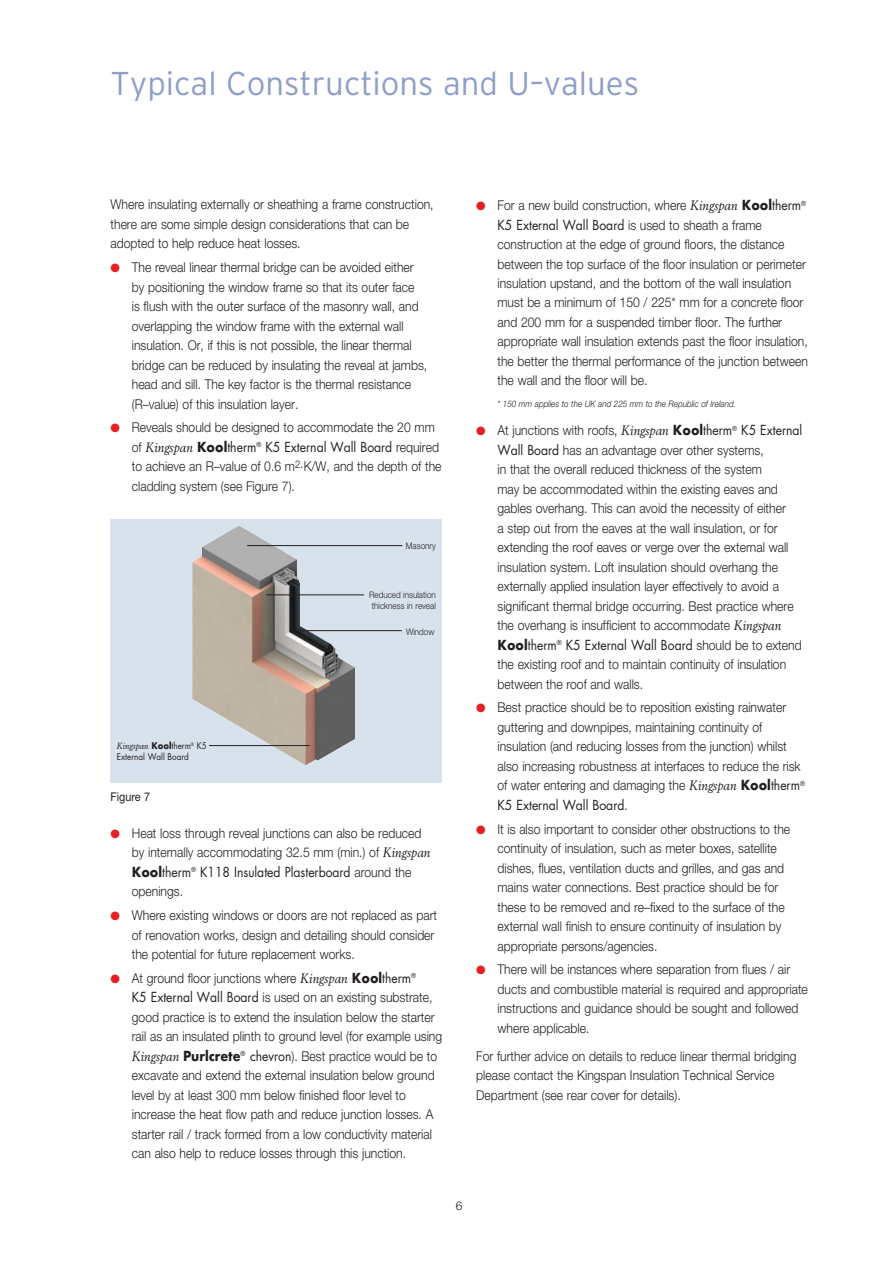
<style>
.page{position:relative;width:893px;height:1263px;background:#fff}
.page>*{position:absolute;margin:0;border:0;box-sizing:border-box;transform-origin:0 0}
.t1{font:300 33px "Interstate";color:#8e9ec8}
.t2{font:300 13.5px/19.5px "Helvetica Neue";color:#231f20;scale:.9 1}
.t3{font:13.5px "Futura";color:#231f20;scale:.9 1}
.t4{font:12px "Helvetica Neue";color:#231f20;scale:.9 1}
.t5{font:300 12px "Helvetica Neue";color:#231f20}
.t6{font:italic 300 9px "Helvetica Neue";color:#231f20;scale:.9 1}
.t7{font:300 9px/10.5px "Helvetica Neue";color:#231f20;scale:.9 1}
.t8{font:italic 9px "Berling";color:#231f20;scale:.9 1}
.t9{font:9px "Futura";color:#231f20;scale:.9 1}
.s1{color:#e41f25}
.s2{font-family:"Helvetica Neue";font-weight:300}
.s3{font-family:"Berling";font-style:italic}
.s4{font-weight:700}
.s5{font-family:"Futura";font-weight:700;font-style:normal}
.s6{font-family:"Futura";font-style:normal}
.s7{font-family:"Berling";font-weight:400;font-style:italic}
.s8{font-family:"Futura";font-weight:700}
.s9{font-family:"Futura";font-weight:400}
</style>
<div class="page">
<svg style="left:111px;top:519px;width:331px;height:264px;background:#c8ced5"></svg>
<img style="left:192px;top:525px;width:49px;height:203px">
<hr style="left:209px;top:745px;width:101px;height:1px;background:#231f20">
<hr style="left:266px;top:595px;width:98px;height:1px;background:#231f20">
<hr style="left:247px;top:545px;width:155px;height:1px;background:#231f20">
<hr style="left:300px;top:630px;width:102px;height:1px;background:#231f20">
<h1 class="t1" style="left:111px;top:65px;width:530px">Typical Constructions and U–values</h1>
<p class="t2" style="left:111px;top:195px;width:360px">Where insulating externally or sheathing a frame construction, there are some simple design considerations that can be adopted to help reduce heat losses.</p>
<p class="t2" style="left:132px;top:257px;width:330px;text-indent:-21px"><span class="s1">●</span> The reveal linear thermal bridge can be avoided either by positioning the window frame so that its outer face<br>is flush with the outer surface of the masonry wall, and overlapping the window frame with the external wall insulation. Or, if this is not possible, the linear thermal bridge can be reduced by insulating the reveal at jambs, head and sill. The key factor is the thermal resistance (R–value) of this insulation layer.</p>
<p class="t2" style="left:111px;top:418px;width:362px"><span class="s1">●</span> Reveals should be designed to accommodate the 20 mm</p>
<p class="t3" style="left:132px;top:438px;width:343px"><span class="s2">of</span> <span class="s3">Kingspan</span> <span class="s4">Kool</span>therm<sup>®</sup> K5 External Wall Board <span class="s2">required</span></p>
<p class="t2" style="left:132px;top:457px;width:346px">to achieve an R–value of 0.6 m<sup>2</sup>.K/W, and the depth of the cladding system (see Figure 7).</p>
<p class="t7" style="left:406px;top:541px;width:35px">Masonry</p>
<p class="t7" style="left:369px;top:590px;width:76px">Reduced insulation thickness in reveal</p>
<p class="t8" style="left:117px;top:741px;width:101px">Kingspan <span class="s5">Kool</span><span class="s6">therm</span><sup>®</sup> <span class="s6">K5</span></p>
<p class="t9" style="left:117px;top:750px;width:81px">External Wall Board</p>
<p class="t4" style="left:111px;top:789px;width:45px">Figure 7</p>
<p class="t7" style="left:406px;top:626px;width:33px">Window</p>
<p class="t2" style="left:132px;top:823px;width:333px;text-indent:-21px"><span class="s1">●</span> Heat loss through reveal junctions can also be reduced by internally accommodating 32.5 mm (min.) of <span class="s7">Kingspan</span></p>
<p class="t3" style="left:132px;top:863px;width:312px"><span class="s4">Kool</span>therm<sup>®</sup> K118 Insulated Plasterboard <span class="s2">around the</span></p>
<p class="t2" style="left:132px;top:881px;width:59px">openings.</p>
<p class="t2" style="left:132px;top:905px;width:341px;text-indent:-21px"><span class="s1">●</span> Where existing windows or doors are not replaced as part of renovation works, design and detailing should consider the potential for future replacement works.</p>
<p class="t2" style="left:132px;top:968px;width:346px;text-indent:-21px"><span class="s1">●</span> At ground floor junctions where <span class="s7">Kingspan</span> <span class="s8">Kool</span><span class="s9">therm</span><sup>®<br></sup><span class="s9">K5 External Wall Board</span> is used on an existing substrate, good practice is to extend the insulation below the starter rail as an insulated plinth to ground level (for example using <span class="s7">Kingspan</span> <span class="s8">Purlcrete</span><sup>®</sup> <span class="s9">chevron</span>). Best practice would be to excavate and extend the external insulation below ground level by at least 300 mm below finished floor level to increase the heat flow path and reduce junction losses. A starter rail / track formed from a low conductivity material can also help to reduce losses through this junction.</p>
<p class="t2" style="left:497px;top:195px;width:346px;text-indent:-21px"><span class="s1">●</span> For a new build construction, where <span class="s7">Kingspan</span> <span class="s8">Kool</span><span class="s9">therm</span><sup>® </sup><span class="s9">K5 External Wall Board</span> is used to sheath a frame construction at the edge of ground floors, the distance between the top surface of the floor insulation or perimeter insulation upstand, and the bottom of the wall insulation must be a minimum of 150 / 225* mm for a concrete floor and 200 mm for a suspended timber floor. The further appropriate wall insulation extends past the floor insulation, the better the thermal performance of the junction between the wall and the floor will be.</p>
<p class="t6" style="left:497px;top:399px;width:266px">* 150 mm applies to the UK and 225 mm to the Republic of Ireland.</p>
<p class="t2" style="left:497px;top:420px;width:340px;text-indent:-21px"><span class="s1">●</span> At junctions with roofs, <span class="s7">Kingspan</span> <span class="s8">Kool</span><span class="s9">therm</span><sup>®</sup> <span class="s9">K5 External Wall Board</span> has an advantage over other systems,<br>in that the overall reduced thickness of the system<br>may be accommodated within the existing eaves and gables overhang. This can avoid the necessity of either<br>a step out from the eaves at the wall insulation, or for extending the roof eaves or verge over the external wall insulation system. Loft insulation should overhang the externally applied insulation layer effectively to avoid a significant thermal bridge occurring. Best practice where the overhang is insufficient to accommodate <span class="s7">Kingspan</span></p>
<p class="t3" style="left:497px;top:635px;width:339px"><span class="s4">Kool</span>therm<sup>®</sup> K5 External Wall Board <span class="s2">should be to extend</span></p>
<p class="t2" style="left:497px;top:654px;width:322px">the existing roof and to maintain continuity of insulation between the roof and walls.</p>
<p class="t2" style="left:497px;top:698px;width:343px;text-indent:-21px"><span class="s1">●</span> Best practice should be to reposition existing rainwater guttering and downpipes, maintaining continuity of insulation (and reducing losses from the junction) whilst also increasing robustness at interfaces to reduce the risk of water entering and damaging the <span class="s7">Kingspan</span> <span class="s8">Kool</span><span class="s9">therm</span><sup>®</sup></p>
<p class="t3" style="left:497px;top:796px;width:146px">K5 External Wall Board<span class="s2">.</span></p>
<p class="t2" style="left:497px;top:819px;width:327px;text-indent:-21px"><span class="s1">●</span> It is also important to consider other obstructions to the continuity of insulation, such as meter boxes, satellite dishes, flues, ventilation ducts and grilles, and gas and mains water connections. Best practice should be for these to be removed and re–fixed to the surface of the external wall finish to ensure continuity of insulation by appropriate persons/agencies.</p>
<p class="t2" style="left:497px;top:960px;width:346px;text-indent:-21px"><span class="s1">●</span> There will be instances where separation from flues / air ducts and combustible material is required and appropriate instructions and guidance should be sought and followed where applicable.</p>
<p class="t2" style="left:476px;top:1046px;width:357px">For further advice on details to reduce linear thermal bridging please contact the Kingspan Insulation Technical Service<br>Department (see rear cover for details).</p>
<p class="t5" style="left:456px;top:1198px;width:8px">6</p>
</div>
